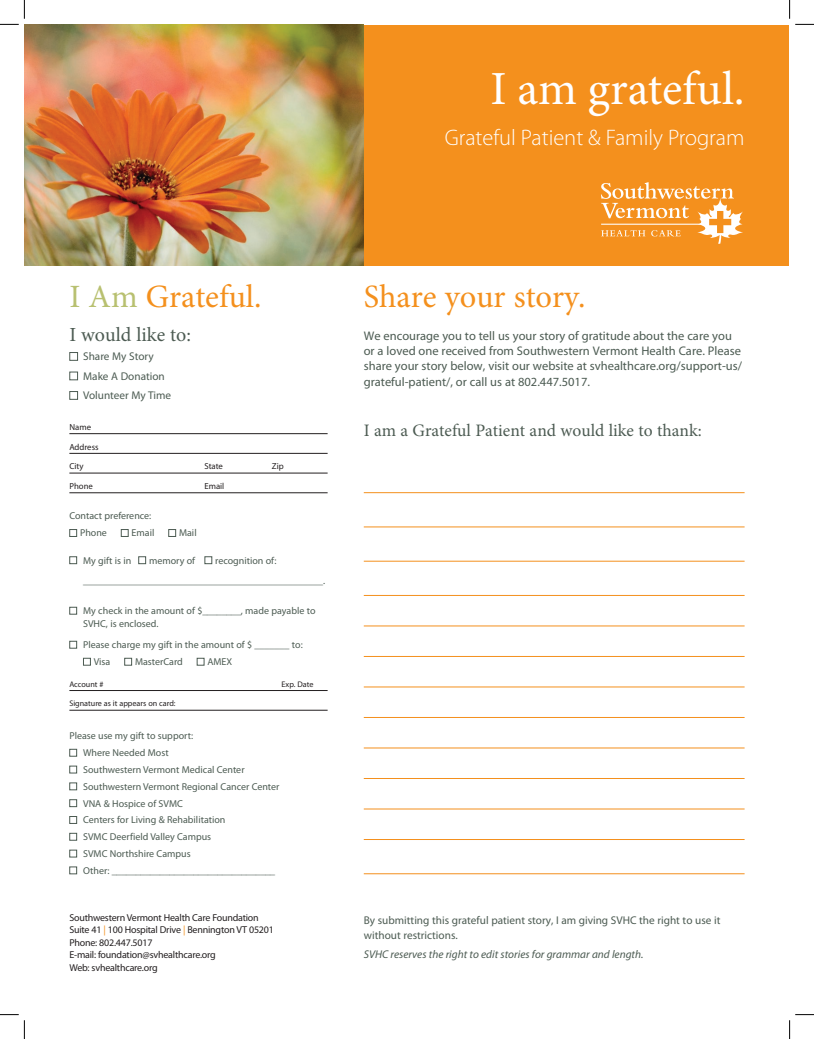
<style>
.page{position:relative;width:814px;height:1039px;background:#fff}
.page>*{position:absolute;margin:0;border:0;box-sizing:border-box;transform-origin:0 0}
.t1{font:47.5px "Minion Pro";color:#fff}
.t2{font:32.5px "Minion Pro";color:#f4901d}
.t3{font:300 22.5px "Myriad Pro";color:#fff}
.t4{font:20px "Minion Pro";color:#4c5b52}
.t5{font:17.5px "Minion Pro";color:#4c5b52}
.t6{font:12.5px/15px "Myriad Pro";color:#4c5b52}
.t7{font:11.25px/19.5px "Myriad Pro";color:#4c5b52}
.t8{font:italic 11.25px "Myriad Pro";color:#4c5b52}
.t9{font:10px/16.8px "Myriad Pro";color:#4c5b52}
.t10{font:10px/12.5px "Myriad Pro";letter-spacing:-.02em;color:#231f20}
.t11{font:8.75px "Myriad Pro";color:#231f20}
.t12{font:8.12px "Myriad Pro";color:#231f20}
.s1{color:#b8c070}
.s2{color:#f4901d}
</style>
<div class="page">
<div style="left:361px;top:25px;width:428px;height:240px;background:#f4901d"></div>
<hr style="left:69px;top:433px;width:259px;height:1px;background:#231f20">
<hr style="left:69px;top:453px;width:259px;height:1px;background:#231f20">
<hr style="left:69px;top:473px;width:259px;height:1px;background:#231f20">
<hr style="left:69px;top:492px;width:259px;height:1px;background:#231f20">
<hr style="left:69px;top:690px;width:259px;height:1px;background:#231f20">
<hr style="left:69px;top:710px;width:259px;height:1px;background:#231f20">
<div style="left:70px;top:352px;width:8px;height:8px;border:1px solid #4c5b52"></div>
<div style="left:70px;top:372px;width:8px;height:8px;border:1px solid #4c5b52"></div>
<div style="left:70px;top:391px;width:8px;height:8px;border:1px solid #4c5b52"></div>
<div style="left:70px;top:529px;width:7px;height:8px;border:1px solid #4c5b52"></div>
<div style="left:121px;top:529px;width:7px;height:8px;border:1px solid #4c5b52"></div>
<div style="left:169px;top:529px;width:7px;height:8px;border:1px solid #4c5b52"></div>
<div style="left:70px;top:556px;width:7px;height:8px;border:1px solid #4c5b52"></div>
<div style="left:139px;top:556px;width:7px;height:8px;border:1px solid #4c5b52"></div>
<div style="left:205px;top:556px;width:7px;height:8px;border:1px solid #4c5b52"></div>
<div style="left:70px;top:607px;width:7px;height:7px;border:1px solid #4c5b52"></div>
<div style="left:70px;top:641px;width:7px;height:7px;border:1px solid #4c5b52"></div>
<div style="left:83px;top:658px;width:8px;height:7px;border:1px solid #4c5b52"></div>
<div style="left:124px;top:658px;width:8px;height:7px;border:1px solid #4c5b52"></div>
<div style="left:197px;top:658px;width:7px;height:7px;border:1px solid #4c5b52"></div>
<div style="left:70px;top:749px;width:7px;height:7px;border:1px solid #4c5b52"></div>
<div style="left:70px;top:766px;width:7px;height:7px;border:1px solid #4c5b52"></div>
<div style="left:70px;top:783px;width:7px;height:7px;border:1px solid #4c5b52"></div>
<div style="left:70px;top:799px;width:7px;height:8px;border:1px solid #4c5b52"></div>
<div style="left:70px;top:816px;width:7px;height:7px;border:1px solid #4c5b52"></div>
<div style="left:70px;top:833px;width:7px;height:7px;border:1px solid #4c5b52"></div>
<div style="left:70px;top:850px;width:7px;height:7px;border:1px solid #4c5b52"></div>
<div style="left:70px;top:867px;width:7px;height:7px;border:1px solid #4c5b52"></div>
<hr style="left:364px;top:492px;width:380px;height:1px;background:#f4901d">
<hr style="left:364px;top:526px;width:380px;height:1px;background:#f4901d">
<hr style="left:364px;top:561px;width:380px;height:1px;background:#f4901d">
<hr style="left:364px;top:595px;width:380px;height:1px;background:#f4901d">
<hr style="left:364px;top:625px;width:380px;height:1px;background:#f4901d">
<hr style="left:364px;top:656px;width:380px;height:1px;background:#f4901d">
<hr style="left:364px;top:686px;width:380px;height:1px;background:#f4901d">
<hr style="left:364px;top:717px;width:380px;height:1px;background:#f4901d">
<hr style="left:364px;top:747px;width:380px;height:1px;background:#f4901d">
<hr style="left:364px;top:778px;width:380px;height:1px;background:#f4901d">
<hr style="left:364px;top:808px;width:380px;height:1px;background:#f4901d">
<hr style="left:364px;top:839px;width:380px;height:1px;background:#f4901d">
<hr style="left:364px;top:873px;width:380px;height:1px;background:#f4901d">
<img style="left:24px;top:24px;width:340px;height:242px">
<svg style="left:601px;top:182px;width:142px;height:62px"></svg>
<svg style="left:0;top:0;width:25px;height:25px"></svg>
<svg style="left:0;top:1014px;width:25px;height:25px"></svg>
<svg style="left:789px;top:0;width:25px;height:25px"></svg>
<svg style="left:789px;top:1014px;width:25px;height:25px"></svg>
<h1 class="t1" style="left:490px;top:57px;width:255px">I am grateful.</h1>
<h3 class="t3" style="left:445px;top:125px;width:301px">Grateful Patient &amp; Family Program</h3>
<h2 class="t2" style="left:69px;top:274px;width:194px"><span class="s1">I Am</span> Grateful.</h2>
<h3 class="t4" style="left:69px;top:321px;width:123px">I would like to:</h3>
<p class="t7" style="left:83px;top:347px;width:90px">Share My Story<br>Make A Donation<br>Volunteer My Time</p>
<p class="t11" style="left:69px;top:421px;width:23px">Name</p>
<p class="t11" style="left:69px;top:441px;width:31px">Address</p>
<p class="t11" style="left:69px;top:461px;width:16px">City</p>
<p class="t11" style="left:204px;top:461px;width:20px">State</p>
<p class="t11" style="left:272px;top:461px;width:13px">Zip</p>
<p class="t11" style="left:69px;top:481px;width:25px">Phone</p>
<p class="t11" style="left:204px;top:481px;width:21px">Email</p>
<p class="t9" style="left:80px;top:507px;width:73px;text-indent:-11px">Contact preference:<br>Phone</p>
<p class="t9" style="left:132px;top:524px;width:24px">Email</p>
<p class="t9" style="left:179px;top:524px;width:19px">Mail</p>
<p class="t9" style="left:83px;top:550px;width:244px;line-height:20px;text-indent:132px">recognition of: ________________________________________________.</p>
<p class="t9" style="left:83px;top:604px;width:234px;line-height:12.5px">My check in the amount of $________, made payable to<br>SVHC, is enclosed.</p>
<p class="t9" style="left:94px;top:636px;width:210px;text-indent:-11px">Please charge my gift in the amount of $ _______ to:<br>Visa</p>
<p class="t9" style="left:83px;top:552px;width:50px">My gift is in</p>
<p class="t9" style="left:149px;top:552px;width:48px">memory of</p>
<p class="t9" style="left:135px;top:653px;width:49px">MasterCard</p>
<p class="t9" style="left:207px;top:653px;width:26px">AMEX</p>
<p class="t12" style="left:69px;top:679px;width:36px">Account #</p>
<p class="t12" style="left:282px;top:679px;width:33px">Exp. Date</p>
<p class="t12" style="left:69px;top:699px;width:108px">Signature as it appears on card:</p>
<p class="t9" style="left:83px;top:727px;width:198px;text-indent:-14px">Please use my gift to support:<br>Where Needed Most<br>Southwestern Vermont Medical Center<br>Southwestern Vermont Regional Cancer Center<br>VNA &amp; Hospice of SVMC<br>Centers for Living &amp; Rehabilitation<br>SVMC Deerfield Valley Campus<br>SVMC Northshire Campus<br>Other: __________________________________</p>
<p class="t10" style="left:69px;top:911px;width:206px">Southwestern Vermont Health Care Foundation Suite 41 <span class="s2">|</span> 100 Hospital Drive <span class="s2">|</span> Bennington VT 05201<br>Phone: 802.447.5017<br>E-mail: foundation@svhealthcare.org<br>Web: svhealthcare.org</p>
<h2 class="t2" style="left:364px;top:274px;width:223px">Share your story.</h2>
<p class="t6" style="left:364px;top:328px;width:380px">We encourage you to tell us your story of gratitude about the care you or a loved one received from Southwestern Vermont Health Care. Please share your story below, visit our website at svhealthcare.org/support-us/</p>
<p class="t6" style="left:364px;top:374px;width:228px">grateful-patient/, or call us at 802.447.5017.</p>
<h3 class="t5" style="left:364px;top:419px;width:339px">I am a Grateful Patient and would like to thank:</h3>
<p class="t7" style="left:364px;top:912px;width:358px;line-height:15px">By submitting this grateful patient story, I am giving SVHC the right to use it without restrictions.</p>
<p class="t8" style="left:364px;top:947px;width:281px">SVHC reserves the right to edit stories for grammar and length.</p>
</div>
